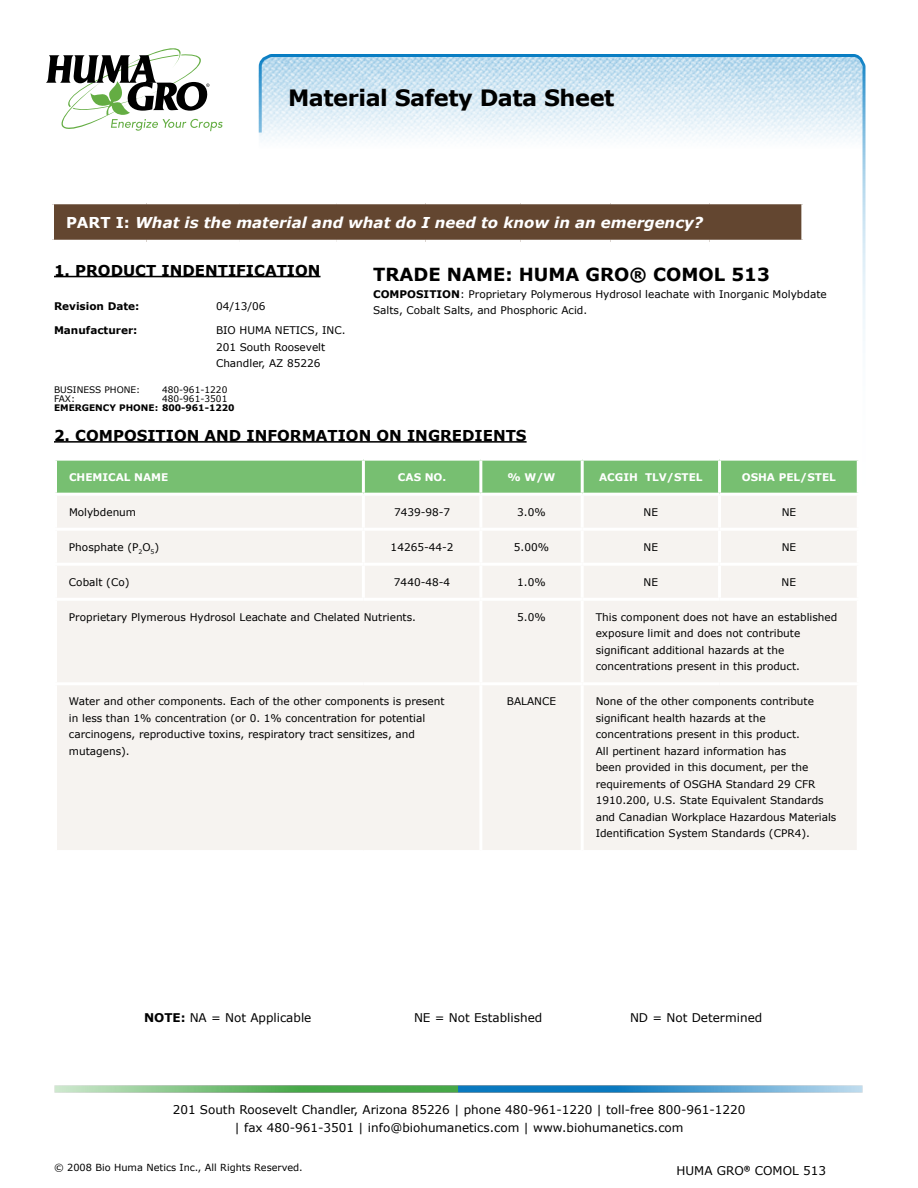
<style>
.page{position:relative;width:918px;height:1188px;background:#fff}
.page>*{position:absolute;margin:0;border:0;box-sizing:border-box;transform-origin:0 0}
.t1{font:700 22.5px "Verdana";letter-spacing:-.02em;color:#000}
.t2{font:700 18px "Verdana";color:#000}
.t3{font:700 15px "Verdana";color:#000}
.t4{font:italic 700 15px "Verdana";color:#fff}
.t5{font:12px/18px "Verdana";color:#000;text-align:center}
.t6{font:10.5px/16.5px "Verdana";color:#000}
.t7{font:700 10.5px "Verdana";color:#fff}
.t8{font:700 10.5px "Verdana";color:#000}
.t9{font:9.75px "Verdana";color:#000}
.t10{font:9px "Verdana";color:#000}
.t11{font:700 9px "Verdana";color:#000}
.s1{font-style:normal}
.s2{font-weight:700}
</style>
<div class="page">
<img style="left:54px;top:1085px;width:809px;height:8px">
<svg style="left:257px;top:54px;width:609px;height:287px"></svg>
<div style="left:52px;top:203px;width:751px;height:38px;background:#634630"></div>
<hr style="left:51px;top:201px;width:95px;height:3px;background:#fff">
<hr style="left:51px;top:204px;width:3px;height:36px;background:#fff">
<hr style="left:146px;top:201px;width:93px;height:3px;background:#fff">
<hr style="left:239px;top:201px;width:98px;height:3px;background:#fff">
<hr style="left:337px;top:201px;width:89px;height:3px;background:#fff">
<hr style="left:426px;top:201px;width:94px;height:3px;background:#fff">
<hr style="left:520px;top:201px;width:90px;height:3px;background:#fff">
<hr style="left:610px;top:201px;width:99px;height:3px;background:#fff">
<hr style="left:709px;top:201px;width:95px;height:3px;background:#fff">
<hr style="left:801px;top:204px;width:3px;height:36px;background:#fff">
<hr style="left:51px;top:240px;width:95px;height:3px;background:#fff">
<hr style="left:146px;top:240px;width:93px;height:3px;background:#fff">
<hr style="left:239px;top:240px;width:98px;height:3px;background:#fff">
<hr style="left:337px;top:240px;width:89px;height:3px;background:#fff">
<hr style="left:426px;top:240px;width:94px;height:3px;background:#fff">
<hr style="left:520px;top:240px;width:90px;height:3px;background:#fff">
<hr style="left:610px;top:240px;width:99px;height:3px;background:#fff">
<hr style="left:709px;top:240px;width:95px;height:3px;background:#fff">
<hr style="left:54px;top:276px;width:267px;height:1px;background:#000">
<hr style="left:54px;top:441px;width:473px;height:2px;background:#000">
<div style="left:57px;top:461px;width:800px;height:32px;background:#77bf71"></div>
<div style="left:57px;top:496px;width:800px;height:354px;background:#f6f3f0"></div>
<hr style="left:362px;top:461px;width:3px;height:32px;background:#fff">
<hr style="left:479px;top:461px;width:3px;height:32px;background:#fff">
<hr style="left:581px;top:461px;width:3px;height:32px;background:#fff">
<hr style="left:718px;top:461px;width:3px;height:32px;background:#fff">
<hr style="left:362px;top:496px;width:3px;height:32px;background:#fff">
<hr style="left:479px;top:496px;width:3px;height:32px;background:#fff">
<hr style="left:581px;top:496px;width:3px;height:32px;background:#fff">
<hr style="left:718px;top:496px;width:3px;height:32px;background:#fff">
<hr style="left:54px;top:528px;width:309px;height:3px;background:#fff">
<hr style="left:363px;top:528px;width:118px;height:3px;background:#fff">
<hr style="left:362px;top:531px;width:3px;height:32px;background:#fff">
<hr style="left:481px;top:528px;width:101px;height:3px;background:#fff">
<hr style="left:479px;top:531px;width:3px;height:32px;background:#fff">
<hr style="left:582px;top:528px;width:138px;height:3px;background:#fff">
<hr style="left:581px;top:531px;width:3px;height:32px;background:#fff">
<hr style="left:720px;top:528px;width:140px;height:3px;background:#fff">
<hr style="left:718px;top:531px;width:3px;height:32px;background:#fff">
<hr style="left:54px;top:563px;width:309px;height:3px;background:#fff">
<hr style="left:363px;top:563px;width:118px;height:3px;background:#fff">
<hr style="left:362px;top:566px;width:3px;height:32px;background:#fff">
<hr style="left:481px;top:563px;width:101px;height:3px;background:#fff">
<hr style="left:479px;top:566px;width:3px;height:32px;background:#fff">
<hr style="left:582px;top:563px;width:138px;height:3px;background:#fff">
<hr style="left:581px;top:566px;width:3px;height:32px;background:#fff">
<hr style="left:720px;top:563px;width:140px;height:3px;background:#fff">
<hr style="left:718px;top:566px;width:3px;height:32px;background:#fff">
<hr style="left:54px;top:598px;width:309px;height:3px;background:#fff">
<hr style="left:363px;top:598px;width:118px;height:3px;background:#fff">
<hr style="left:481px;top:598px;width:101px;height:3px;background:#fff">
<hr style="left:479px;top:601px;width:3px;height:81px;background:#fff">
<hr style="left:582px;top:598px;width:138px;height:3px;background:#fff">
<hr style="left:581px;top:601px;width:3px;height:81px;background:#fff">
<hr style="left:720px;top:598px;width:140px;height:3px;background:#fff">
<hr style="left:54px;top:682px;width:309px;height:3px;background:#fff">
<hr style="left:363px;top:682px;width:118px;height:3px;background:#fff">
<hr style="left:481px;top:682px;width:101px;height:3px;background:#fff">
<hr style="left:479px;top:685px;width:3px;height:165px;background:#fff">
<hr style="left:582px;top:682px;width:138px;height:3px;background:#fff">
<hr style="left:581px;top:685px;width:3px;height:165px;background:#fff">
<hr style="left:720px;top:682px;width:140px;height:3px;background:#fff">
<svg style="left:46px;top:48px;width:177px;height:83px"></svg>
<h1 class="t1" style="left:288px;top:84px;width:328px">Material Safety Data Sheet</h1>
<h3 class="t4" style="left:66px;top:213px;width:639px"><span class="s1">PART I:</span> What is the material and what do I need to know in an emergency?</h3>
<h3 class="t3" style="left:54px;top:261px;width:268px">1. PRODUCT INDENTIFICATION</h3>
<p class="t8" style="left:54px;top:300px;width:87px">Revision Date:</p>
<p class="t6" style="left:216px;top:298px;width:51px">04/13/06</p>
<p class="t8" style="left:54px;top:324px;width:85px">Manufacturer:</p>
<p class="t6" style="left:216px;top:322px;width:131px">BIO HUMA NETICS, INC.<br>201 South Roosevelt<br>Chandler, AZ 85226</p>
<p class="t10" style="left:54px;top:384px;width:88px">BUSINESS PHONE:</p>
<p class="t10" style="left:162px;top:384px;width:67px">480-961-1220</p>
<p class="t10" style="left:54px;top:393px;width:23px">FAX:</p>
<p class="t10" style="left:162px;top:393px;width:67px">480-961-3501</p>
<p class="t11" style="left:54px;top:402px;width:182px">EMERGENCY PHONE: 800-961-1220</p>
<h3 class="t3" style="left:54px;top:426px;width:474px">2. COMPOSITION AND INFORMATION ON INGREDIENTS</h3>
<p class="t7" style="left:69px;top:470px;width:101px">CHEMICAL NAME</p>
<p class="t7" style="left:398px;top:470px;width:50px">CAS NO.</p>
<p class="t7" style="left:508px;top:470px;width:49px">% W/W</p>
<p class="t7" style="left:599px;top:470px;width:105px">ACGIH TLV/STEL</p>
<p class="t7" style="left:742px;top:470px;width:96px">OSHA PEL/STEL</p>
<p class="t6" style="left:69px;top:503px;width:69px">Molybdenum</p>
<p class="t6" style="left:394px;top:503px;width:58px">7439-98-7</p>
<p class="t6" style="left:517px;top:503px;width:30px">3.0%</p>
<p class="t6" style="left:644px;top:503px;width:16px">NE</p>
<p class="t6" style="left:782px;top:503px;width:16px">NE</p>
<p class="t6" style="left:69px;top:538px;width:92px">Phosphate (P<sub>2</sub>O<sub>5</sub>)</p>
<p class="t6" style="left:391px;top:538px;width:64px">14265-44-2</p>
<p class="t6" style="left:514px;top:538px;width:37px">5.00%</p>
<p class="t6" style="left:644px;top:538px;width:16px">NE</p>
<p class="t6" style="left:782px;top:538px;width:16px">NE</p>
<p class="t6" style="left:69px;top:573px;width:62px">Cobalt (Co)</p>
<p class="t6" style="left:394px;top:573px;width:58px">7440-48-4</p>
<p class="t6" style="left:517px;top:573px;width:30px">1.0%</p>
<p class="t6" style="left:644px;top:573px;width:16px">NE</p>
<p class="t6" style="left:782px;top:573px;width:16px">NE</p>
<p class="t6" style="left:69px;top:608px;width:349px">Proprietary Plymerous Hydrosol Leachate and Chelated Nutrients.</p>
<p class="t6" style="left:517px;top:608px;width:30px">5.0%</p>
<p class="t6" style="left:596px;top:608px;width:243px">This component does not have an established exposure limit and does not contribute significant additional hazards at the concentrations present in this product.</p>
<p class="t6" style="left:69px;top:693px;width:377px">Water and other components. Each of the other components is present in less than 1% concentration (or 0. 1% concentration for potential carcinogens, reproductive toxins, respiratory tract sensitizes, and mutagens).</p>
<p class="t6" style="left:507px;top:693px;width:51px">BALANCE</p>
<p class="t6" style="left:596px;top:693px;width:242px">None of the other components contribute significant health hazards at the concentrations present in this product.<br>All pertinent hazard information has<br>been provided in this document, per the requirements of OSGHA Standard 29 CFR 1910.200, U.S. State Equivalent Standards and Canadian Workplace Hazardous Materials Identification System Standards (CPR4).</p>
<h2 class="t2" style="left:373px;top:263px;width:398px">TRADE NAME: HUMA GRO® COMOL 513</h2>
<p class="t6" style="left:373px;top:285px;width:455px"><span class="s2">COMPOSITION</span>: Proprietary Polymerous Hydrosol leachate with Inorganic Molybdate<br>Salts, Cobalt Salts, and Phosphoric Acid.</p>
<p class="t5" style="left:144px;top:1008px;width:169px"><span class="s2">NOTE:</span> NA = Not Applicable</p>
<p class="t5" style="left:414px;top:1008px;width:130px">NE = Not Established</p>
<p class="t5" style="left:630px;top:1008px;width:134px">ND = Not Determined</p>
<p class="t5" style="left:173px;top:1101px;width:574px">201 South Roosevelt Chandler, Arizona 85226 | phone 480-961-1220 | toll-free 800-961-1220 | fax 480-961-3501 | info@biohumanetics.com | www.biohumanetics.com</p>
<p class="t9" style="left:54px;top:1161px;width:250px">© 2008 Bio Huma Netics Inc., All Rights Reserved.</p>
<p class="t5" style="left:676px;top:1162px;width:151px">HUMA GRO<sup>®</sup> COMOL 513</p>
</div>
